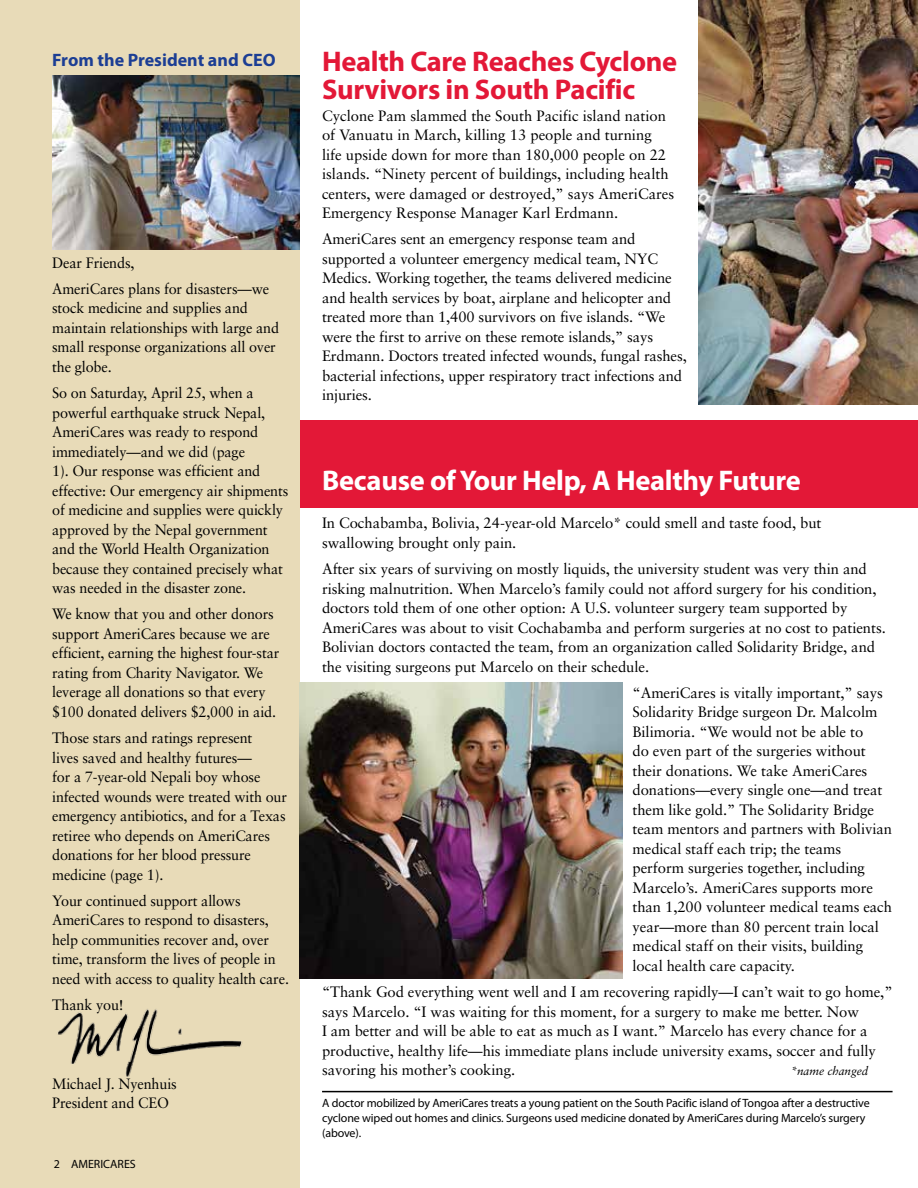
<style>
.page{position:relative;width:918px;height:1188px;background:#fff}
.page>*{position:absolute;margin:0;border:0;box-sizing:border-box;transform-origin:0 0}
.t1{font:700 28.5px/28.5px "Myriad Pro";letter-spacing:-.01em;color:#e31837}
.t2{font:700 28.5px "Myriad Pro";letter-spacing:-.01em;color:#fff}
.t3{font:700 18px "Myriad Pro";color:#1c3e94}
.t4{font:15px/19.5px "Sabon";letter-spacing:-.005em;color:#000}
.t5{font:15px/19.5px "Sabon";letter-spacing:-.005em;color:#000;scale:.96 1}
.t6{font:12px/15px "Myriad Pro";letter-spacing:-.01em;color:#000}
.t7{font:italic 12px "Sabon";letter-spacing:-.005em;color:#000}
</style>
<div class="page">
<img style="left:699px;top:0;width:219px;height:404px">
<div style="left:295px;top:420px;width:623px;height:87px;background:#e31837"></div>
<div style="left:0;top:0;width:300px;height:1188px;background:#e8dbb8"></div>
<hr style="left:322px;top:1091px;width:571px;height:1px;background:#000">
<img style="left:58px;top:1009px;width:184px;height:68px">
<img style="left:52px;top:76px;width:248px;height:173px">
<img style="left:300px;top:683px;width:322px;height:295px">
<p class="t3" style="left:52px;top:48px;width:225px">From the President and CEO</p>
<p class="t5" style="left:52px;top:249px;width:228px;line-height:26.2px">Dear Friends,<br>AmeriCares plans for disasters—we</p>
<p class="t5" style="left:52px;top:298px;width:238px">stock medicine and supplies and maintain relationships with large and small response organizations all over the globe.</p>
<p class="t5" style="left:52px;top:383px;width:248px">So on Saturday, April 25, when a powerful earthquake struck Nepal, AmeriCares was ready to respond immediately—and we did (page<br>1). Our response was efficient and effective: Our emergency air shipments of medicine and supplies were quickly approved by the Nepal government and the World Health Organization because they contained precisely what was needed in the disaster zone.</p>
<p class="t5" style="left:52px;top:604px;width:238px">We know that you and other donors support AmeriCares because we are efficient, earning the highest four-star rating from Charity Navigator. We leverage all donations so that every $100 donated delivers $2,000 in aid.</p>
<p class="t5" style="left:52px;top:728px;width:246px">Those stars and ratings represent<br>lives saved and healthy futures—<br>for a 7-year-old Nepali boy whose infected wounds were treated with our emergency antibiotics, and for a Texas retiree who depends on AmeriCares donations for her blood pressure medicine (page 1).</p>
<p class="t5" style="left:52px;top:891px;width:248px">Your continued support allows AmeriCares to respond to disasters, help communities recover and, over time, transform the lives of people in need with access to quality health care.</p>
<p class="t5" style="left:52px;top:995px;width:76px">Thank you!</p>
<p class="t5" style="left:52px;top:1074px;width:131px">Michael J. Nyenhuis<br>President and CEO</p>
<p class="t6" style="left:54px;top:1156px;width:84px">2 AMERICARES</p>
<h1 class="t1" style="left:322px;top:46px;width:357px">Health Care Reaches Cyclone<br>Survivors in South Pacific</h1>
<p class="t4" style="left:322px;top:106px;width:354px">Cyclone Pam slammed the South Pacific island nation of Vanuatu in March, killing 13 people and turning life upside down for more than 180,000 people on 22 islands. “Ninety percent of buildings, including health centers, were damaged or destroyed,” says AmeriCares Emergency Response Manager Karl Erdmann.</p>
<p class="t4" style="left:322px;top:229px;width:366px">AmeriCares sent an emergency response team and supported a volunteer emergency medical team, NYC Medics. Working together, the teams delivered medicine and health services by boat, airplane and helicopter and treated more than 1,400 survivors on five islands. “We were the first to arrive on these remote islands,” says Erdmann. Doctors treated infected wounds, fungal rashes, bacterial infections, upper respiratory tract infections and injuries.</p>
<h1 class="t2" style="left:322px;top:462px;width:480px">Because of Your Help, A Healthy Future</h1>
<p class="t4" style="left:322px;top:513px;width:501px">In Cochabamba, Bolivia, 24-year-old Marcelo* could smell and taste food, but swallowing brought only pain.</p>
<p class="t4" style="left:322px;top:559px;width:565px">After six years of surviving on mostly liquids, the university student was very thin and risking malnutrition. When Marcelo’s family could not afford surgery for his condition, doctors told them of one other option: A U.S. volunteer surgery team supported by AmeriCares was about to visit Cochabamba and perform surgeries at no cost to patients.<br>Bolivian doctors contacted the team, from an organization called Solidarity Bridge, and the visiting surgeons put Marcelo on their schedule.</p>
<p class="t4" style="left:633px;top:683px;width:261px">“AmeriCares is vitally important,” says Solidarity Bridge surgeon Dr. Malcolm Bilimoria. “We would not be able to<br>do even part of the surgeries without their donations. We take AmeriCares donations—every single one—and treat them like gold.” The Solidarity Bridge team mentors and partners with Bolivian medical staff each trip; the teams perform surgeries together, including Marcelo’s. AmeriCares supports more than 1,200 volunteer medical teams each year—more than 80 percent train local medical staff on their visits, building local health care capacity.</p>
<p class="t4" style="left:322px;top:982px;width:572px">“Thank God everything went well and I am recovering rapidly—I can’t wait to go home,” says Marcelo. “I was waiting for this moment, for a surgery to make me better. Now<br>I am better and will be able to eat as much as I want.” Marcelo has every chance for a productive, healthy life—his immediate plans include university exams, soccer and fully savoring his mother’s cooking.</p>
<p class="t7" style="left:791px;top:1064px;width:79px">*name changed</p>
<p class="t6" style="left:322px;top:1096px;width:549px">A doctor mobilized by AmeriCares treats a young patient on the South Pacific island of Tongoa after a destructive cyclone wiped out homes and clinics. Surgeons used medicine donated by AmeriCares during Marcelo’s surgery (above).</p>
</div>
